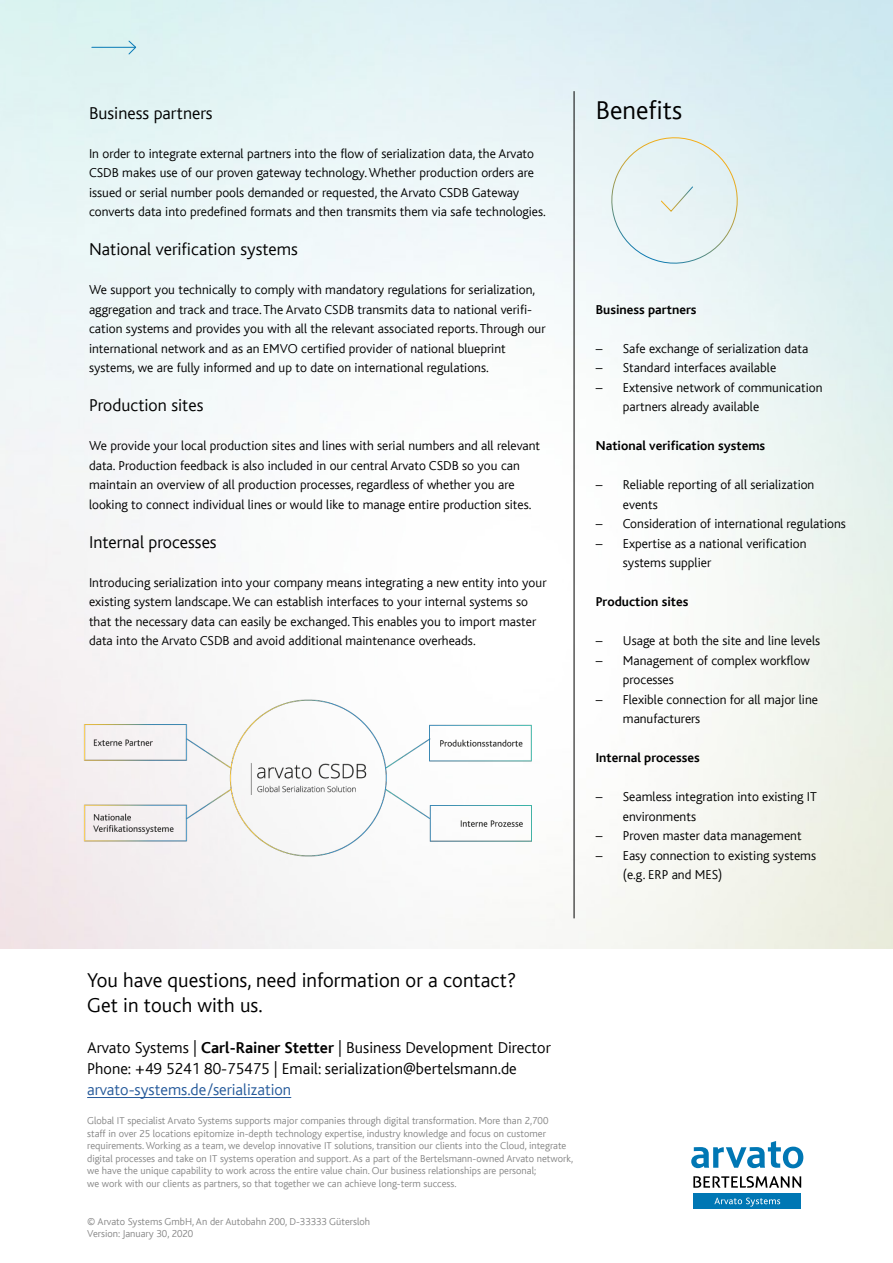
<style>
.page{position:relative;width:893px;height:1263px;background:#fff}
.page>*{position:absolute;margin:0;border:0;box-sizing:border-box;transform-origin:0 0}
.t1{font:300 27px "Bliss";color:#000}
.t2{font:300 21px/25.2px "Bliss";color:#000}
.t3{font:300 18px "Bliss";color:#000}
.t4{font:300 16.5px/21px "Bliss";color:#000}
.t5{font:300 16.5px "Bliss";color:#275b9b}
.t6{font:300 13.5px/19.5px "Bliss";color:#000}
.t7{font:700 13.5px "Bliss";color:#000}
.t8{font:300 10.5px/12.6px "Bliss";color:#878787}
.s1{font-weight:700}
</style>
<div class="page">
<div style="left:693px;top:1193px;width:108px;height:15px;background:#0077b4"></div>
<svg style="left:714px;top:1197px;width:66px;height:9px"></svg>
<svg style="left:693px;top:1176px;width:108px;height:12px"></svg>
<svg style="left:691px;top:1141px;width:112px;height:27px"></svg>
<svg style="left:603px;top:129px;width:143px;height:143px;background:#e5f1f1"></svg>
<hr style="left:574px;top:91px;width:1px;height:827px;background:#000">
<hr style="left:92px;top:47px;width:44px;height:1px;background:#0779b5">
<svg style="left:128px;top:40px;width:9px;height:15px"></svg>
<hr style="left:87px;top:1097px;width:204px;height:1px;background:#275b9b">
<img style="left:84px;top:688px;width:458px;height:181px">
<h3 class="t3" style="left:89px;top:103px;width:125px">Business partners</h3>
<p class="t6" style="left:89px;top:144px;width:458px">In order to integrate external partners into the flow of serialization data, the Arvato CSDB makes use of our proven gateway technology. Whether production orders are issued or serial number pools demanded or requested, the Arvato CSDB Gateway converts data into predefined formats and then transmits them via safe technologies.</p>
<h3 class="t3" style="left:89px;top:240px;width:210px">National verification systems</h3>
<p class="t6" style="left:89px;top:280px;width:458px">We support you technically to comply with mandatory regulations for serialization, aggregation and track and trace. The Arvato CSDB transmits data to national verifi&shy;cation systems and provides you with all the relevant associated reports. Through our international network and as an EMVO certified provider of national blueprint systems, we are fully informed and up to date on international regulations.</p>
<h3 class="t3" style="left:89px;top:396px;width:116px">Production sites</h3>
<p class="t6" style="left:89px;top:436px;width:453px">We provide your local production sites and lines with serial numbers and all relevant data. Production feedback is also included in our central Arvato CSDB so you can maintain an overview of all production processes, regardless of whether you are looking to connect individual lines or would like to manage entire production sites.</p>
<h3 class="t3" style="left:89px;top:532px;width:129px">Internal processes</h3>
<p class="t6" style="left:89px;top:573px;width:459px">Introducing serialization into your company means integrating a new entity into your existing system landscape. We can establish interfaces to your internal systems so that the necessary data can easily be exchanged. This enables you to import master data into the Arvato CSDB and avoid additional maintenance overheads.</p>
<h1 class="t1" style="left:596px;top:96px;width:88px">Benefits</h1>
<p class="t7" style="left:596px;top:302px;width:102px">Business partners</p>
<p class="t6" style="left:596px;top:339px;width:214px">– Safe exchange of serialization data</p>
<p class="t6" style="left:596px;top:358px;width:182px">– Standard interfaces available</p>
<p class="t6" style="left:623px;top:378px;width:201px;text-indent:-27px">– Extensive network of communication partners already available</p>
<p class="t7" style="left:596px;top:439px;width:171px">National verification systems</p>
<p class="t6" style="left:623px;top:475px;width:193px;text-indent:-27px">– Reliable reporting of all serialization events</p>
<p class="t6" style="left:596px;top:514px;width:251px">– Consideration of international regulations</p>
<p class="t6" style="left:623px;top:534px;width:185px;text-indent:-27px">– Expertise as a national verification systems supplier</p>
<p class="t7" style="left:596px;top:595px;width:94px">Production sites</p>
<p class="t6" style="left:596px;top:631px;width:226px">– Usage at both the site and line levels</p>
<p class="t6" style="left:623px;top:651px;width:189px;text-indent:-27px">– Management of complex workflow processes</p>
<p class="t6" style="left:623px;top:690px;width:197px;text-indent:-27px">– Flexible connection for all major line manufacturers</p>
<p class="t7" style="left:596px;top:751px;width:105px">Internal processes</p>
<p class="t6" style="left:623px;top:787px;width:196px;text-indent:-27px">– Seamless integration into existing IT environments</p>
<p class="t6" style="left:596px;top:826px;width:207px">– Proven master data management</p>
<p class="t6" style="left:623px;top:846px;width:195px;text-indent:-27px">– Easy connection to existing systems (e.g. ERP and MES)</p>
<h2 class="t2" style="left:87px;top:968px;width:431px">You have questions, need information or a contact?<br>Get in touch with us.</h2>
<p class="t4" style="left:87px;top:1037px;width:465px">Arvato Systems | <span class="s1">Carl-Rainer Stetter</span> | Business Development Director<br>Phone: +49 5241 80-75475 | Email: serialization@bertelsmann.de</p>
<p class="t5" style="left:87px;top:1081px;width:206px">arvato-systems.de/serialization</p>
<p class="t8" style="left:87px;top:1114px;width:488px">Global IT specialist Arvato Systems supports major companies through digital transformation. More than 2,700<br>staff in over 25 locations epitomize in-depth technology expertise, industry knowledge and focus on customer requirements. Working as a team, we develop innovative IT solutions, transition our clients into the Cloud, integrate digital processes and take on IT systems operation and support. As a part of the Bertelsmann-owned Arvato network, we have the unique capability to work across the entire value chain. Our business relationships are personal;<br>we work with our clients as partners, so that together we can achieve long-term success.</p>
<p class="t8" style="left:87px;top:1215px;width:284px">© Arvato Systems GmbH, An der Autobahn 200, D-33333 Gütersloh<br>Version: January 30, 2020</p>
</div>
